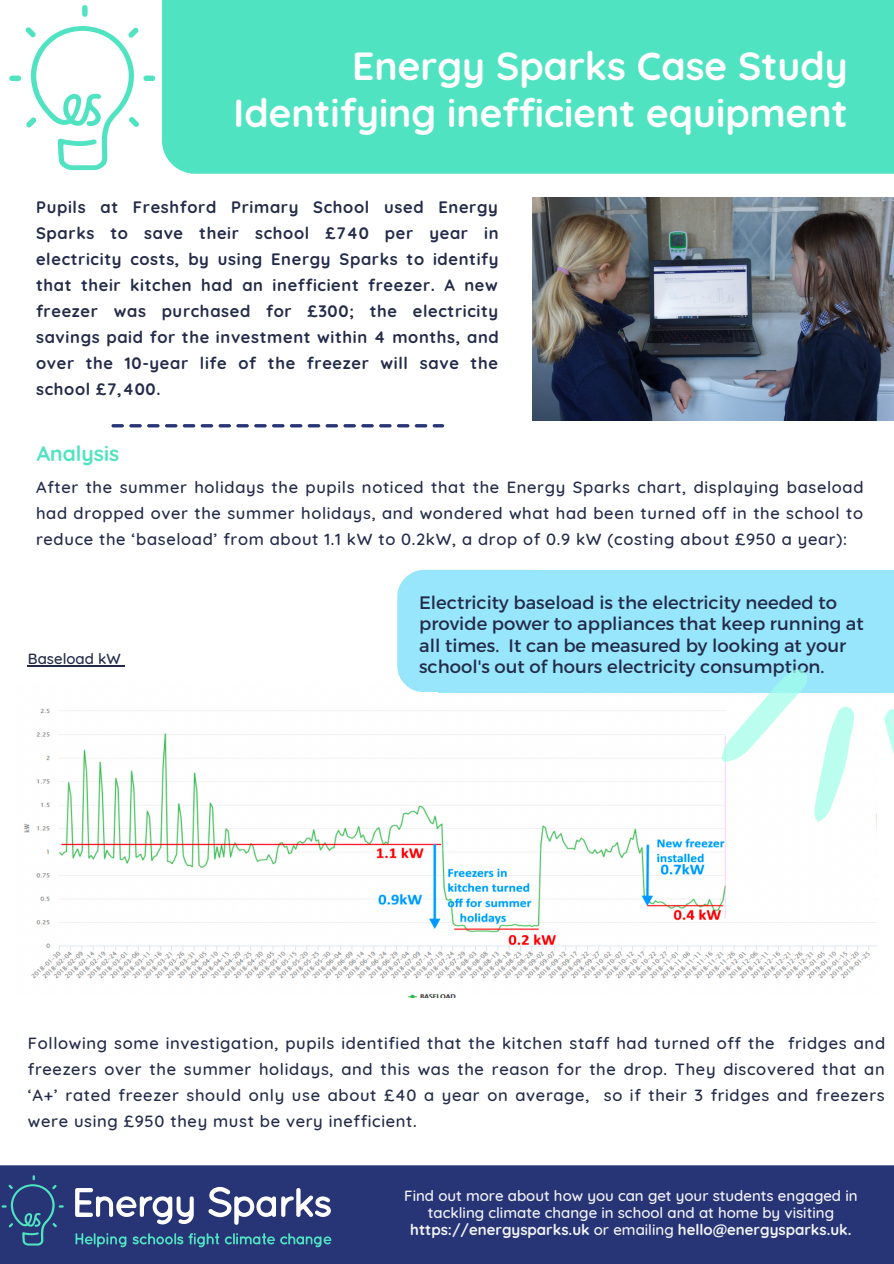
<style>
.page{position:relative;width:894px;height:1264px;background:#fff}
.page>*{position:absolute;margin:0;border:0;box-sizing:border-box;transform-origin:0 0}
.t1{font:700 39px "Quicksand";color:#fff}
.t2{font:700 21px "Quicksand";color:#50e3c2}
.t3{font:18px/21.5px "Montserrat";color:#232b49}
.t4{font:500 16.5px/26px "Quicksand";letter-spacing:.04em;color:#232b49;text-align:justify}
.t5{font:700 16.5px/26px "Quicksand";letter-spacing:.04em;color:#232b49;text-align:justify}
.t6{font:500 15px/17px "Quicksand";color:#f3f4f8;text-align:center}
.t7{font:500 15px "Quicksand";color:#232b49}
.s1{font-weight:700}
</style>
<div class="page">
<div style="left:0;top:1165px;width:893px;height:98px;background:#273475"></div>
<div style="left:162px;top:0;width:731px;height:174px;background:#50e3c2"></div>
<svg style="left:75px;top:1233px;width:51px;height:14px"></svg>
<svg style="left:132px;top:1233px;width:87px;height:14px"></svg>
<svg style="left:225px;top:1233px;width:106px;height:14px"></svg>
<svg style="left:75px;top:1186px;width:256px;height:38px"></svg>
<svg style="left:2px;top:1175px;width:62px;height:70px"></svg>
<svg style="left:82px;top:5px;width:6px;height:12px"></svg>
<svg style="left:9px;top:26px;width:146px;height:144px"></svg>
<svg style="left:111px;top:424px;width:48px;height:3px"></svg>
<svg style="left:165px;top:424px;width:12px;height:3px"></svg>
<svg style="left:183px;top:424px;width:83px;height:3px"></svg>
<svg style="left:272px;top:424px;width:12px;height:3px"></svg>
<svg style="left:290px;top:424px;width:83px;height:3px"></svg>
<svg style="left:379px;top:424px;width:12px;height:3px"></svg>
<svg style="left:397px;top:424px;width:47px;height:3px"></svg>
<img style="left:532px;top:198px;width:361px;height:223px">
<img style="left:23px;top:692px;width:854px;height:305px">
<svg style="left:397px;top:570px;width:41px;height:122px;background:#9de7fc"></svg>
<div style="left:438px;top:570px;width:455px;height:122px;background:#97e6fc"></div>
<hr style="left:28px;top:665px;width:66px;height:1px;background:#232b49">
<svg style="left:94px;top:665px;width:31px;height:1px"></svg>
<svg style="left:704px;top:670px;width:189px;height:217px"></svg>
<p class="t1" style="left:352px;top:41px;width:496px">Energy Sparks Case Study</p>
<p class="t1" style="left:233px;top:88px;width:615px">Identifying inefficient equipment</p>
<p class="t5" style="left:36px;top:194px;width:464px">Pupils at Freshford Primary School used Energy Sparks to save their school £740 per year in electricity costs, by using Energy Sparks to identify that their kitchen had an inefficient freezer. A new freezer was purchased for £300; the electricity savings paid for the investment within 4 months, and over the 10-year life of the freezer will save the school £7,400.</p>
<p class="t2" style="left:37px;top:440px;width:84px">Analysis</p>
<p class="t4" style="left:36px;top:474px;width:828px">After the summer holidays the pupils noticed that the Energy Sparks chart, displaying baseload had dropped over the summer holidays, and wondered what had been turned off in the school to reduce the ‘baseload’ from about 1.1 kW to 0.2kW, a drop of 0.9 kW (costing about £950 a year):</p>
<p class="t7" style="left:28px;top:649px;width:94px">Baseload kW</p>
<p class="t3" style="left:419px;top:591px;width:446px">Electricity baseload is the electricity needed to provide power to appliances that keep running at all times. It can be measured by looking at your school's out of hours electricity consumption.</p>
<p class="t4" style="left:28px;top:1030px;width:858px">Following some investigation, pupils identified that the kitchen staff had turned off the fridges and freezers over the summer holidays, and this was the reason for the drop. They discovered that an ‘A+’ rated freezer should only use about £40 a year on average, so if their 3 fridges and freezers were using £950 they must be very inefficient.</p>
<p class="t6" style="left:404px;top:1186px;width:454px">Find out more about how you can get your students engaged in tackling climate change in school and at home by visiting <span class="s1">https://energysparks.uk</span> or emailing <span class="s1">hello@energysparks.uk.</span></p>
</div>
